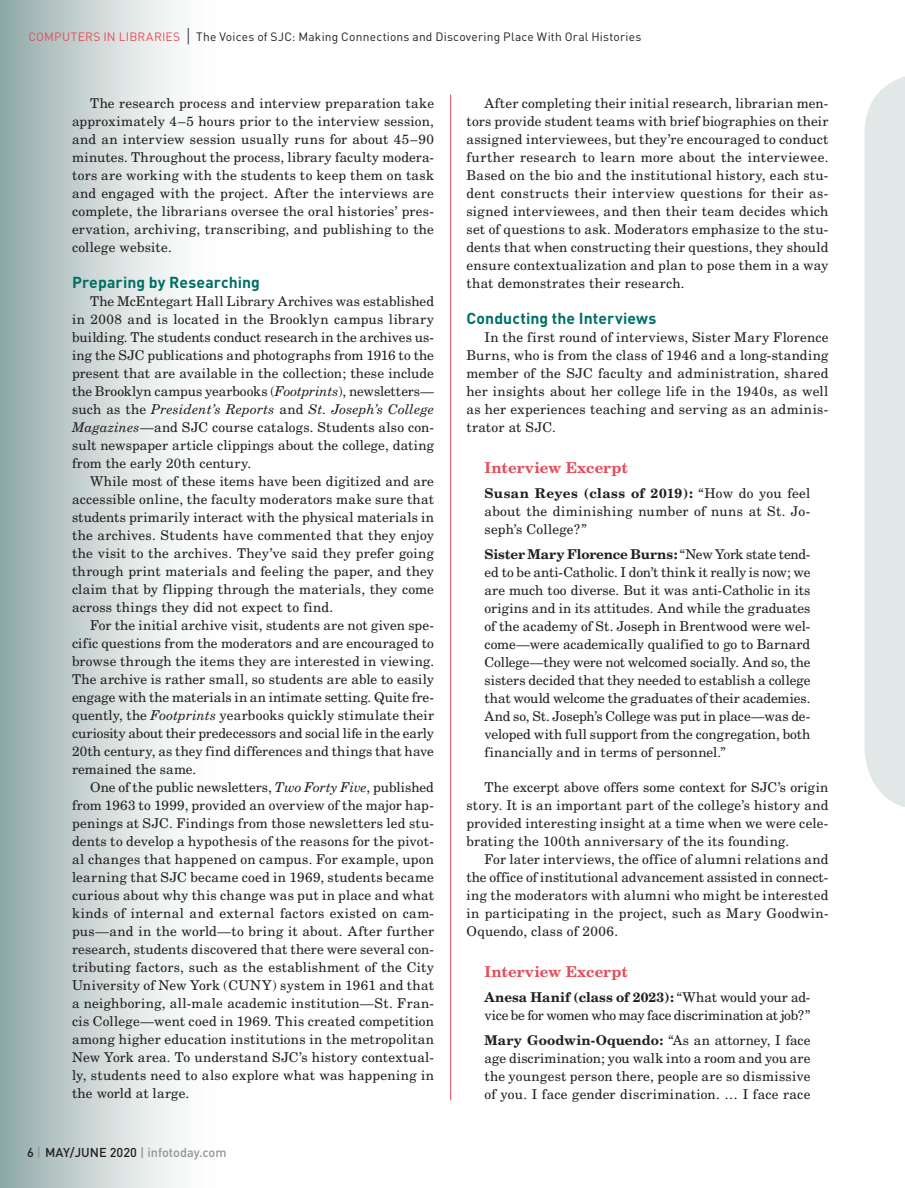
<style>
.page{position:relative;width:905px;height:1188px;background:#fff}
.page>*{position:absolute;margin:0;border:0;box-sizing:border-box;transform-origin:0 0}
.subhead{font:700 15.75px "DIN";letter-spacing:.005em;color:#016f66}
.body_copy{font:700 15px "New Century Schlbk";letter-spacing:.005em;color:#e34e5a}
.body_copy-2{font:13.5px/18px "New Century Schlbk";letter-spacing:.015em;color:#231f20;text-align:justify}
.body_copy-3{font:13.5px/18px "New Century Schlbk";letter-spacing:-.02em;color:#231f20}
.t1{font:500 12.75px "DIN";color:#939598}
.t2{font:12px "DIN";letter-spacing:.015em;color:#231f20}
.s1{color:#e34e5a}
.s2{font-size:19.2px}
.s3{font-style:italic}
.s4{color:#231f20}
.s5{font-weight:700}
</style>
<div class="page">
<div style="left:864px;top:77px;width:40px;height:730px;background:#e2e8e7"></div>
<div style="left:0;top:0;width:243px;height:1188px;background:linear-gradient(to right,#99b0ae,#fff)"></div>
<hr style="left:450px;top:95px;width:1px;height:1005px;background:#e34e5a">
<p class="t2" style="left:28px;top:29px;width:614px"><span class="s1">COMPUTERS IN LIBRARIES</span> <span class="s2">|</span> The Voices of SJC: Making Connections and Discovering Place With Oral Histories</p>
<p class="body_copy-2" style="left:72px;top:94px;width:363px;text-indent:18px">The research process and interview preparation take approximately 4–5 hours prior to the interview session, and an interview session usually runs for about 45–90 minutes. Throughout the process, library faculty modera&shy;tors are working with the students to keep them on task and engaged with the project. After the interviews are complete, the librarians oversee the oral histories’ pres&shy;ervation, archiving, transcribing, and publishing to the college website.</p>
<p class="subhead" style="left:72px;top:272px;width:189px">Preparing by Researching</p>
<p class="body_copy-2" style="left:72px;top:292px;width:363px;text-indent:18px">The McEntegart Hall Library Archives was established in 2008 and is located in the Brooklyn campus library building. The students conduct research in the archives us&shy;ing the SJC publications and photographs from 1916 to the present that are available in the collection; these include the Brooklyn campus yearbooks (<span class="s3">Footprints</span>), newsletters— such as the <span class="s3">President’s Reports</span> and <span class="s3">St. Joseph’s College Magazines</span>—and SJC course catalogs. Students also con&shy;sult newspaper article clippings about the college, dating from the early 20th century.</p>
<p class="body_copy-2" style="left:72px;top:472px;width:363px;text-indent:18px">While most of these items have been digitized and are accessible online, the faculty moderators make sure that students primarily interact with the physical materials in the archives. Students have commented that they enjoy the visit to the archives. They’ve said they prefer going through print materials and feeling the paper, and they claim that by flipping through the materials, they come across things they did not expect to find.</p>
<p class="body_copy-2" style="left:72px;top:616px;width:363px;text-indent:18px">For the initial archive visit, students are not given spe&shy;cific questions from the moderators and are encouraged to browse through the items they are interested in viewing.<br>The archive is rather small, so students are able to easily engage with the materials in an intimate setting. Quite fre&shy;quently, the <span class="s3">Footprints</span> yearbooks quickly stimulate their curiosity about their predecessors and social life in the early 20th century, as they find differences and things that have remained the same.</p>
<p class="body_copy-2" style="left:72px;top:778px;width:363px;text-indent:18px">One of the public newsletters, <span class="s3">Two Forty Five</span>, published from 1963 to 1999, provided an overview of the major hap&shy;penings at SJC. Findings from those newsletters led stu&shy;dents to develop a hypothesis of the reasons for the pivot&shy;al changes that happened on campus. For example, upon learning that SJC became coed in 1969, students became curious about why this change was put in place and what kinds of internal and external factors existed on cam&shy;pus—and in the world—to bring it about. After further research, students discovered that there were several con&shy;tributing factors, such as the establishment of the City University of New York (CUNY) system in 1961 and that a neighboring, all-male academic institution—St. Fran&shy;cis College—went coed in 1969. This created competition among higher education institutions in the metropolitan New York area. To understand SJC’s history contextual&shy;ly, students need to also explore what was happening in the world at large.</p>
<p class="t1" style="left:27px;top:1144px;width:201px"><span class="s4">6</span> | <span class="s4">MAY/JUNE 2020</span> | infotoday.com</p>
<p class="body_copy-2" style="left:466px;top:94px;width:363px;text-indent:18px">After completing their initial research, librarian men&shy;tors provide student teams with brief biographies on their assigned interviewees, but they’re encouraged to conduct further research to learn more about the interviewee.<br>Based on the bio and the institutional history, each stu&shy;dent constructs their interview questions for their as&shy;signed interviewees, and then their team decides which set of questions to ask. Moderators emphasize to the stu&shy;dents that when constructing their questions, they should ensure contextualization and plan to pose them in a way that demonstrates their research.</p>
<p class="subhead" style="left:466px;top:308px;width:191px">Conducting the Interviews</p>
<p class="body_copy-2" style="left:466px;top:328px;width:363px;text-indent:18px">In the first round of interviews, Sister Mary Florence Burns, who is from the class of 1946 and a long-standing member of the SJC faculty and administration, shared her insights about her college life in the 1940s, as well as her experiences teaching and serving as an adminis&shy;trator at SJC.</p>
<p class="body_copy" style="left:484px;top:458px;width:145px">Interview Excerpt</p>
<p class="body_copy-2" style="left:484px;top:484px;width:327px"><span class="s5">Susan Reyes (class of 2019):</span> “How do you feel about the diminishing number of nuns at St. Jo&shy;seph’s College?”</p>
<p class="body_copy-2" style="left:484px;top:545px;width:327px"><span class="s5">Sister Mary Florence Burns:</span> “New York state tend&shy;ed to be anti-Catholic. I don’t think it really is now; we are much too diverse. But it was anti-Catholic in its origins and in its attitudes. And while the graduates of the academy of St. Joseph in Brentwood were wel&shy;come—were academically qualified to go to Barnard College—they were not welcomed socially. And so, the sisters decided that they needed to establish a college that would welcome the graduates of their academies.<br>And so, St. Joseph’s College was put in place—was de&shy;veloped with full support from the congregation, both financially and in terms of personnel.”</p>
<p class="body_copy-2" style="left:466px;top:778px;width:363px;text-indent:18px">The excerpt above offers some context for SJC’s origin story. It is an important part of the college’s history and provided interesting insight at a time when we were cele&shy;brating the 100th anniversary of the its founding.</p>
<p class="body_copy-2" style="left:466px;top:850px;width:363px;text-indent:18px">For later interviews, the office of alumni relations and the office of institutional advancement assisted in connect&shy;ing the moderators with alumni who might be interested in participating in the project, such as Mary Goodwin-Oquendo, class of 2006.</p>
<p class="body_copy" style="left:484px;top:962px;width:145px">Interview Excerpt</p>
<p class="body_copy-3" style="left:484px;top:988px;width:327px"><span class="s5">Anesa Hanif (class of 2023):</span> “What would your ad&shy;vice be for women who may face discrimination at job?”</p>
<p class="body_copy-2" style="left:484px;top:1031px;width:327px"><span class="s5">Mary Goodwin-Oquendo:</span> “As an attorney, I face age discrimination; you walk into a room and you are the youngest person there, people are so dismissive of you. I face gender discrimination. … I face race</p>
</div>
